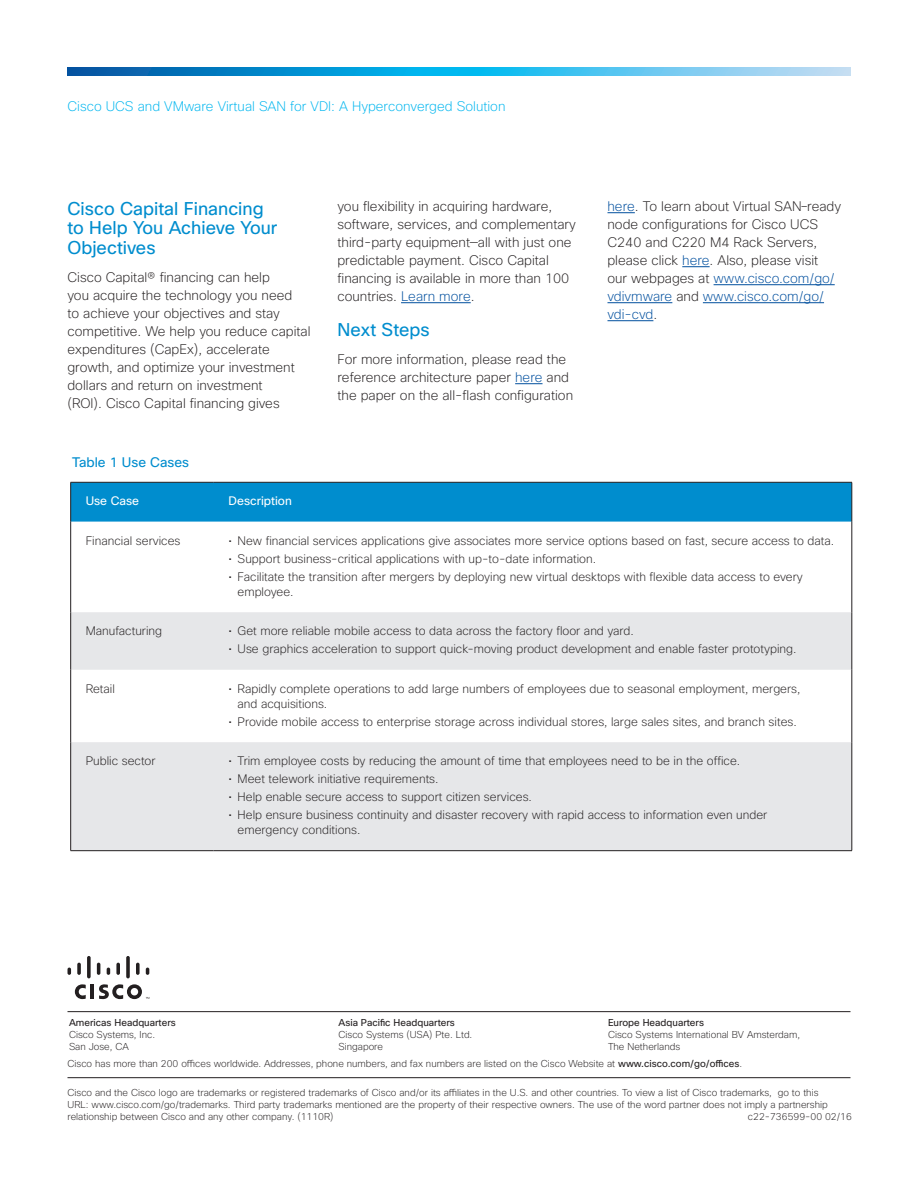
<style>
.page{position:relative;width:918px;height:1188px;background:#fff}
.page>*{position:absolute;margin:0;border:0;box-sizing:border-box;transform-origin:0 0}
.Subhead_1{font:18px/19.5px "Cisco Sans";color:#008dce}
.Body_1{font:200 13.5px/18px "Cisco Sans";color:#231f20}
.t1{font:200 13.5px "Cisco Sans";color:#00b6ef}
.Subhead_2{font:13.5px "Cisco Sans";color:#008dce}
.Table_A-B_bullet_cop{font:200 12px/15px "Cisco Sans";color:#231f20}
.Table_A-B_body{font:200 12px "Cisco Sans";color:#231f20}
.Table_A-B_head{font:12px "Cisco Sans";color:#fff}
.t2{font:200 9.75px/12px "Cisco Sans";color:#231f20}
.t3{font:9.75px "Cisco Sans";color:#231f20}
.s1{color:#014f9e}
.s2{font-weight:400}
</style>
<div class="page">
<hr style="left:68px;top:1011px;width:782px;height:1px;background:#231f20">
<hr style="left:68px;top:1077px;width:782px;height:1px;background:#231f20">
<hr style="left:91px;top:985px;width:3px;height:14px;background:#231f20">
<svg style="left:75px;top:984px;width:11px;height:15px"></svg>
<svg style="left:68px;top:968px;width:3px;height:7px"></svg>
<svg style="left:77px;top:963px;width:4px;height:12px"></svg>
<svg style="left:87px;top:956px;width:4px;height:22px"></svg>
<svg style="left:97px;top:963px;width:3px;height:12px"></svg>
<svg style="left:107px;top:968px;width:3px;height:7px"></svg>
<svg style="left:116px;top:963px;width:4px;height:12px"></svg>
<svg style="left:126px;top:956px;width:4px;height:22px"></svg>
<svg style="left:136px;top:963px;width:4px;height:12px"></svg>
<svg style="left:146px;top:968px;width:3px;height:7px"></svg>
<svg style="left:99px;top:984px;width:50px;height:15px"></svg>
<svg style="left:68px;top:68px;width:782px;height:8px;background:#34a8dd"></svg>
<hr style="left:401px;top:302px;width:70px;height:1px;background:#014f9e">
<svg style="left:515px;top:383px;width:28px;height:1px"></svg>
<svg style="left:608px;top:212px;width:27px;height:1px"></svg>
<svg style="left:682px;top:266px;width:28px;height:1px"></svg>
<hr style="left:714px;top:284px;width:121px;height:1px;background:#014f9e">
<hr style="left:608px;top:302px;width:64px;height:1px;background:#014f9e">
<hr style="left:703px;top:302px;width:121px;height:1px;background:#014f9e">
<hr style="left:608px;top:320px;width:45px;height:1px;background:#014f9e">
<div style="left:71px;top:483px;width:781px;height:39px;background:#008dce"></div>
<svg style="left:71px;top:612px;width:781px;height:238px;fill:#e6e7e9"></svg>
<hr style="left:70px;top:850px;width:144px;height:1px;background:#231f20">
<hr style="left:214px;top:850px;width:638px;height:1px;background:#231f20">
<hr style="left:70px;top:482px;width:144px;height:1px;background:#231f20">
<hr style="left:70px;top:482px;width:1px;height:40px;background:#231f20">
<hr style="left:214px;top:482px;width:638px;height:1px;background:#231f20">
<hr style="left:852px;top:482px;width:1px;height:40px;background:#231f20">
<hr style="left:70px;top:522px;width:1px;height:90px;background:#231f20">
<hr style="left:852px;top:522px;width:1px;height:90px;background:#231f20">
<hr style="left:70px;top:612px;width:1px;height:58px;background:#231f20">
<hr style="left:852px;top:612px;width:1px;height:58px;background:#231f20">
<hr style="left:70px;top:670px;width:1px;height:72px;background:#231f20">
<hr style="left:852px;top:670px;width:1px;height:72px;background:#231f20">
<hr style="left:70px;top:742px;width:1px;height:108px;background:#231f20">
<hr style="left:852px;top:742px;width:1px;height:108px;background:#231f20">
<p class="t1" style="left:67px;top:98px;width:439px">Cisco UCS and VMware Virtual SAN for VDI: A Hyperconverged Solution</p>
<p class="Subhead_1" style="left:68px;top:199px;width:211px">Cisco Capital Financing to Help You Achieve Your<br>Objectives</p>
<p class="Body_1" style="left:68px;top:268px;width:245px">Cisco Capital® financing can help<br>you acquire the technology you need<br>to achieve your objectives and stay competitive. We help you reduce capital expenditures (CapEx), accelerate growth, and optimize your investment dollars and return on investment<br>(ROI). Cisco Capital financing gives</p>
<p class="Subhead_2" style="left:72px;top:453px;width:119px">Table 1 Use Cases</p>
<p class="Body_1" style="left:338px;top:197px;width:240px">you flexibility in acquiring hardware, software, services, and complementary third-party equipment—all with just one predictable payment. Cisco Capital financing is available in more than 100 countries. <span class="s1">Learn more</span>.</p>
<p class="Subhead_1" style="left:338px;top:320px;width:94px">Next Steps</p>
<p class="Body_1" style="left:338px;top:350px;width:237px">For more information, please read the reference architecture paper <span class="s1">here</span> and the paper on the all-flash configuration</p>
<p class="Body_1" style="left:608px;top:197px;width:235px"><span class="s1">here</span>. To learn about Virtual SAN–ready node configurations for Cisco UCS<br>C240 and C220 M4 Rack Servers, please click <span class="s1">here</span>. Also, please visit our webpages at <span class="s1">www.cisco.com/go/ vdivmware</span> and <span class="s1">www.cisco.com/go/ vdi-cvd</span>.</p>
<p class="Table_A-B_head" style="left:86px;top:493px;width:55px">Use Case</p>
<p class="Table_A-B_head" style="left:229px;top:493px;width:65px">Description</p>
<p class="Table_A-B_body" style="left:86px;top:533px;width:96px">Financial services</p>
<p class="Table_A-B_bullet_cop" style="left:229px;top:533px;width:607px">• New financial services applications give associates more service options based on fast, secure access to data.</p>
<p class="Table_A-B_bullet_cop" style="left:229px;top:551px;width:369px">• Support business-critical applications with up-to-date information.</p>
<p class="Table_A-B_bullet_cop" style="left:238px;top:569px;width:567px;text-indent:-9px">• Facilitate the transition after mergers by deploying new virtual desktops with flexible data access to every employee.</p>
<p class="Table_A-B_body" style="left:86px;top:623px;width:78px">Manufacturing</p>
<p class="Table_A-B_bullet_cop" style="left:229px;top:623px;width:407px">• Get more reliable mobile access to data across the factory floor and yard.</p>
<p class="Table_A-B_bullet_cop" style="left:229px;top:641px;width:569px">• Use graphics acceleration to support quick-moving product development and enable faster prototyping.</p>
<p class="Table_A-B_body" style="left:86px;top:681px;width:31px">Retail</p>
<p class="Table_A-B_bullet_cop" style="left:238px;top:681px;width:564px;text-indent:-9px">• Rapidly complete operations to add large numbers of employees due to seasonal employment, mergers, and acquisitions.</p>
<p class="Table_A-B_bullet_cop" style="left:229px;top:714px;width:570px">• Provide mobile access to enterprise storage across individual stores, large sales sites, and branch sites.</p>
<p class="Table_A-B_body" style="left:86px;top:753px;width:71px">Public sector</p>
<p class="Table_A-B_bullet_cop" style="left:229px;top:753px;width:513px">• Trim employee costs by reducing the amount of time that employees need to be in the office.</p>
<p class="Table_A-B_bullet_cop" style="left:229px;top:771px;width:211px">• Meet telework initiative requirements.</p>
<p class="Table_A-B_bullet_cop" style="left:229px;top:789px;width:305px">• Help enable secure access to support citizen services.</p>
<p class="Table_A-B_bullet_cop" style="left:238px;top:807px;width:531px;text-indent:-9px">• Help ensure business continuity and disaster recovery with rapid access to information even under emergency conditions.</p>
<p class="t3" style="left:69px;top:1017px;width:108px">Americas Headquarters</p>
<p class="t2" style="left:69px;top:1029px;width:88px">Cisco Systems, Inc.<br>San Jose, CA</p>
<p class="t3" style="left:339px;top:1017px;width:118px">Asia Pacific Headquarters</p>
<p class="t2" style="left:339px;top:1029px;width:135px">Cisco Systems (USA) Pte. Ltd.<br>Singapore</p>
<p class="t3" style="left:608px;top:1017px;width:98px">Europe Headquarters</p>
<p class="t2" style="left:608px;top:1029px;width:194px">Cisco Systems International BV Amsterdam,<br>The Netherlands</p>
<p class="t2" style="left:68px;top:1058px;width:676px">Cisco has more than 200 offices worldwide. Addresses, phone numbers, and fax numbers are listed on the Cisco Website at <span class="s2">www.cisco.com/go/offices</span>.</p>
<p class="t2" style="left:68px;top:1086px;width:762px">Cisco and the Cisco logo are trademarks or registered trademarks of Cisco and/or its affiliates in the U.S. and other countries. To view a list of Cisco trademarks, go to this<br>URL: www.cisco.com/go/trademarks. Third party trademarks mentioned are the property of their respective owners. The use of the word partner does not imply a partnership relationship between Cisco and any other company. (1110R)</p>
<p class="t2" style="left:748px;top:1110px;width:106px">c22-736599-00 02/16</p>
</div>
